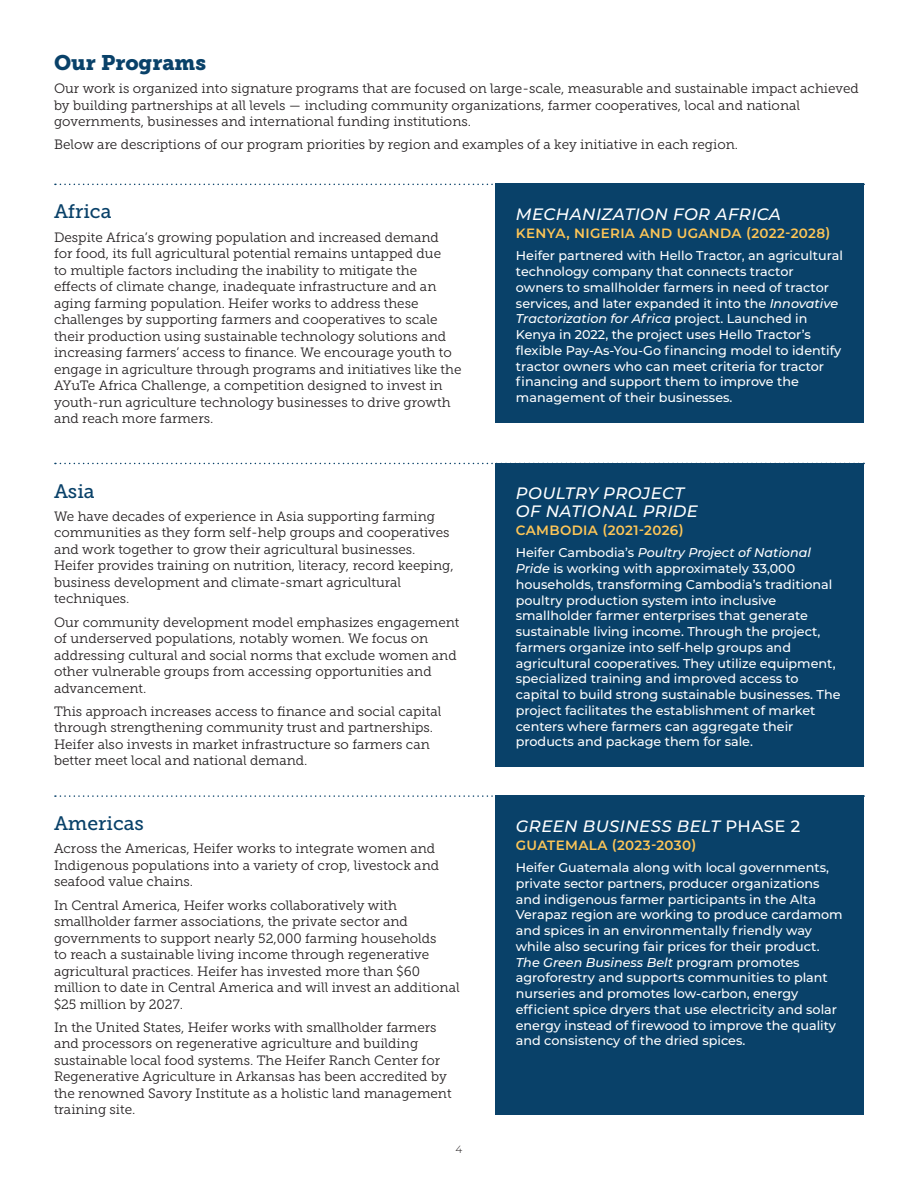
<style>
.page{position:relative;width:918px;height:1188px;background:#fff}
.page>*{position:absolute;margin:0;border:0;box-sizing:border-box;transform-origin:0 0}
.t1{font:21px "Museo Slab 900";color:#094169}
.t2{font:19.5px "Museo Slab 500";color:#094169}
.t3{font:italic 500 16.5px/18px "Montserrat";letter-spacing:.025em;color:#fff}
.t4{font:13.5px/16.5px "Museo Slab 300";color:#231f20}
.t5{font:600 13.5px "Montserrat";letter-spacing:.025em;color:#fec657}
.t6{font:500 12.75px/15.8px "Montserrat";color:#fff}
.t7{font:300 10.5px "Montserrat";color:#231f20}
.s1{font-style:italic}
.s2{font-style:normal}
</style>
<div class="page">
<div style="left:496px;top:463px;width:368px;height:304px;background:#094169"></div>
<div style="left:496px;top:184px;width:368px;height:239px;background:#094169"></div>
<svg style="left:55px;top:463px;width:441px;height:1px"></svg>
<svg style="left:55px;top:184px;width:441px;height:1px"></svg>
<svg style="left:55px;top:795px;width:441px;height:2px"></svg>
<div style="left:496px;top:795px;width:368px;height:319px;background:#094169"></div>
<p class="t1" style="left:54px;top:50px;width:154px">Our Programs</p>
<p class="t4" style="left:54px;top:80px;width:806px">Our work is organized into signature programs that are focused on large-scale, measurable and sustainable impact achieved by building partnerships at all levels — including community organizations, farmer cooperatives, local and national governments, businesses and international funding institutions.</p>
<p class="t4" style="left:54px;top:136px;width:686px">Below are descriptions of our program priorities by region and examples of a key initiative in each region.</p>
<p class="t2" style="left:54px;top:201px;width:59px">Africa</p>
<p class="t4" style="left:54px;top:229px;width:409px">Despite Africa’s growing population and increased demand<br>for food, its full agricultural potential remains untapped due<br>to multiple factors including the inability to mitigate the effects of climate change, inadequate infrastructure and an aging farming population. Heifer works to address these challenges by supporting farmers and cooperatives to scale their production using sustainable technology solutions and increasing farmers’ access to finance. We encourage youth to engage in agriculture through programs and initiatives like the AYuTe Africa Challenge, a competition designed to invest in youth-run agriculture technology businesses to drive growth and reach more farmers.</p>
<p class="t2" style="left:54px;top:480px;width:42px">Asia</p>
<p class="t4" style="left:54px;top:508px;width:401px">We have decades of experience in Asia supporting farming communities as they form self-help groups and cooperatives and work together to grow their agricultural businesses.<br>Heifer provides training on nutrition, literacy, record keeping, business development and climate-smart agricultural techniques.</p>
<p class="t4" style="left:54px;top:614px;width:407px">Our community development model emphasizes engagement of underserved populations, notably women. We focus on addressing cultural and social norms that exclude women and other vulnerable groups from accessing opportunities and advancement.</p>
<p class="t4" style="left:54px;top:703px;width:389px">This approach increases access to finance and social capital through strengthening community trust and partnerships.<br>Heifer also invests in market infrastructure so farmers can better meet local and national demand.</p>
<p class="t2" style="left:54px;top:813px;width:91px">Americas</p>
<p class="t4" style="left:54px;top:841px;width:387px">Across the Americas, Heifer works to integrate women and<br>Indigenous populations into a variety of crop, livestock and seafood value chains.</p>
<p class="t4" style="left:54px;top:897px;width:407px">In Central America, Heifer works collaboratively with smallholder farmer associations, the private sector and governments to support nearly 52,000 farming households<br>to reach a sustainable living income through regenerative agricultural practices. Heifer has invested more than $60 million to date in Central America and will invest an additional $25 million by 2027.</p>
<p class="t4" style="left:54px;top:1019px;width:399px">In the United States, Heifer works with smallholder farmers and processors on regenerative agriculture and building sustainable local food systems. The Heifer Ranch Center for Regenerative Agriculture in Arkansas has been accredited by the renowned Savory Institute as a holistic land management training site.</p>
<p class="t7" style="left:456px;top:1142px;width:8px">4</p>
<p class="t3" style="left:516px;top:204px;width:267px">MECHANIZATION FOR AFRICA</p>
<p class="t5" style="left:516px;top:223px;width:316px">KENYA, NIGERIA AND UGANDA (2022-2028)</p>
<p class="t6" style="left:516px;top:247px;width:329px">Heifer partnered with Hello Tractor, an agricultural technology company that connects tractor owners to smallholder farmers in need of tractor services, and later expanded it into the <span class="s1">Innovative Tractorization for Africa</span> project. Launched in Kenya in 2022, the project uses Hello Tractor’s flexible Pay-As-You-Go financing model to identify tractor owners who can meet criteria for tractor financing and support them to improve the management of their businesses.</p>
<p class="t3" style="left:516px;top:483px;width:184px">POULTRY PROJECT<br>OF NATIONAL PRIDE</p>
<p class="t5" style="left:516px;top:521px;width:169px">CAMBODIA (2021-2026)</p>
<p class="t6" style="left:516px;top:545px;width:326px">Heifer Cambodia’s <span class="s1">Poultry Project of National Pride</span> is working with approximately 33,000 households, transforming Cambodia’s traditional poultry production system into inclusive smallholder farmer enterprises that generate sustainable living income. Through the project, farmers organize into self-help groups and agricultural cooperatives. They utilize equipment, specialized training and improved access to capital to build strong sustainable businesses. The project facilitates the establishment of market centers where farmers can aggregate their products and package them for sale.</p>
<p class="t3" style="left:516px;top:816px;width:286px">GREEN BUSINESS BELT <span class="s2">PHASE 2</span></p>
<p class="t5" style="left:516px;top:835px;width:182px">GUATEMALA (2023-2030)</p>
<p class="t6" style="left:516px;top:859px;width:328px">Heifer Guatemala along with local governments, private sector partners, producer organizations and indigenous farmer participants in the Alta Verapaz region are working to produce cardamom and spices in an environmentally friendly way while also securing fair prices for their product.<br><span class="s1">The Green Business Belt</span> program promotes agroforestry and supports communities to plant nurseries and promotes low-carbon, energy efficient spice dryers that use electricity and solar energy instead of firewood to improve the quality and consistency of the dried spices.</p>
</div>
